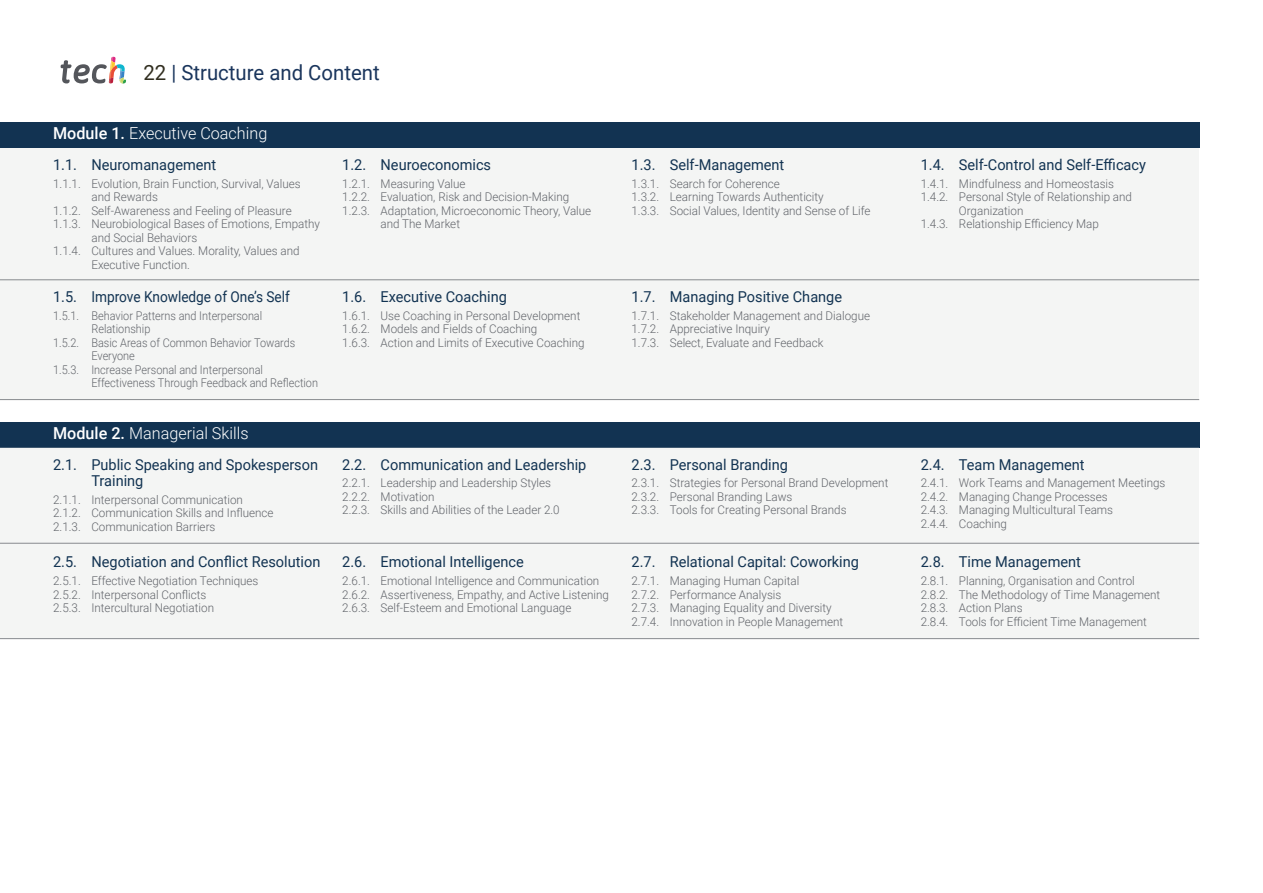
<style>
.page{position:relative;width:1263px;height:893px;background:#fff}
.page>*{position:absolute;margin:0;border:0;box-sizing:border-box;transform-origin:0 0}
.t1{font:21px "Roboto";color:#1a355c}
.t2{font:300 16.5px "Roboto";color:#fff}
.t3{font:15px/16.5px "Roboto";color:#123352}
.t4{font:300 12px/13.5px "Roboto";color:#61646a}
.t5{font:300 12px "Roboto";color:#61646a;scale:.91 1}
.s1{color:#312e20}
.s2{font-weight:500}
</style>
<div class="page">
<svg style="left:61px;top:57px;width:65px;height:27px"></svg>
<div style="left:0;top:422px;width:1199px;height:26px;background:#123352"></div>
<div style="left:0;top:448px;width:1199px;height:191px;background:#f4f5f4"></div>
<hr style="left:0;top:638px;width:1199px;height:1px;background:#878a8e">
<div style="left:0;top:122px;width:1199px;height:26px;background:#123352"></div>
<div style="left:0;top:148px;width:1199px;height:252px;background:#f4f5f4"></div>
<hr style="left:0;top:399px;width:1199px;height:1px;background:#878a8e">
<hr style="left:0;top:280px;width:1199px;height:1px;background:#878a8e">
<hr style="left:0;top:543px;width:1199px;height:1px;background:#878a8e">
<h1 class="t1" style="left:144px;top:57px;width:238px"><span class="s1">22</span> | Structure and Content</h1>
<h2 class="t2" style="left:53px;top:122px;width:216px"><span class="s2">Module 1.</span> Executive Coaching</h2>
<p class="t3" style="left:53px;top:156px;width:165px">1.1. Neuromanagement</p>
<p class="t4" style="left:53px;top:176px;width:249px">1.1.1. Evolution, Brain Function, Survival, Values</p>
<p class="t4" style="left:91px;top:190px;width:68px">and Rewards</p>
<p class="t4" style="left:53px;top:203px;width:240px">1.1.2. Self-Awareness and Feeling of Pleasure</p>
<p class="t4" style="left:53px;top:217px;width:268px">1.1.3. Neurobiological Bases of Emotions, Empathy</p>
<p class="t4" style="left:91px;top:230px;width:107px">and Social Behaviors</p>
<p class="t4" style="left:53px;top:244px;width:248px">1.1.4. Cultures and Values. Morality, Values and</p>
<p class="t4" style="left:91px;top:257px;width:100px">Executive Function.</p>
<p class="t3" style="left:53px;top:288px;width:238px">1.5. Improve Knowledge of One’s Self</p>
<p class="t5" style="left:53px;top:307px;width:231px">1.5.1. Behavior Patterns and Interpersonal</p>
<p class="t5" style="left:91px;top:320px;width:66px">Relationship</p>
<p class="t5" style="left:53px;top:334px;width:268px">1.5.2. Basic Areas of Common Behavior Towards</p>
<p class="t5" style="left:91px;top:347px;width:49px">Everyone</p>
<p class="t5" style="left:53px;top:361px;width:232px">1.5.3. Increase Personal and Interpersonal</p>
<p class="t5" style="left:91px;top:374px;width:251px">Effectiveness Through Feedback and Reflection</p>
<h2 class="t2" style="left:53px;top:422px;width:197px"><span class="s2">Module 2.</span> Managerial Skills</h2>
<p class="t3" style="left:91px;top:455px;width:228px;text-indent:-38px">2.1. Public Speaking and Spokesperson<br>Training</p>
<p class="t4" style="left:53px;top:492px;width:222px">2.1.1. Interpersonal Communication<br>2.1.2. Communication Skills and Influence<br>2.1.3. Communication Barriers</p>
<p class="t3" style="left:53px;top:553px;width:269px">2.5. Negotiation and Conflict Resolution</p>
<p class="t4" style="left:53px;top:573px;width:207px">2.5.1. Effective Negotiation Techniques<br>2.5.2. Interpersonal Conflicts<br>2.5.3. Intercultural Negotiation</p>
<p class="t3" style="left:342px;top:156px;width:150px">1.2. Neuroeconomics</p>
<p class="t4" style="left:342px;top:176px;width:125px">1.2.1. Measuring Value</p>
<p class="t4" style="left:342px;top:190px;width:228px">1.2.2. Evaluation, Risk and Decision-Making</p>
<p class="t4" style="left:342px;top:203px;width:250px">1.2.3. Adaptation, Microeconomic Theory, Value</p>
<p class="t4" style="left:381px;top:217px;width:81px">and The Market</p>
<p class="t3" style="left:342px;top:288px;width:166px">1.6. Executive Coaching</p>
<p class="t4" style="left:342px;top:308px;width:244px">1.6.1. Use Coaching in Personal Development<br>1.6.2. Models and Fields of Coaching<br>1.6.3. Action and Limits of Executive Coaching</p>
<p class="t3" style="left:342px;top:455px;width:246px">2.2. Communication and Leadership</p>
<p class="t4" style="left:342px;top:476px;width:219px">2.2.1. Leadership and Leadership Styles<br>2.2.2. Motivation<br>2.2.3. Skills and Abilities of the Leader 2.0</p>
<p class="t3" style="left:342px;top:553px;width:183px">2.6. Emotional Intelligence</p>
<p class="t4" style="left:342px;top:573px;width:268px">2.6.1. Emotional Intelligence and Communication<br>2.6.2. Assertiveness, Empathy, and Active Listening<br>2.6.3. Self-Esteem and Emotional Language</p>
<p class="t3" style="left:631px;top:156px;width:154px">1.3. Self-Management</p>
<p class="t4" style="left:631px;top:176px;width:241px">1.3.1. Search for Coherence<br>1.3.2. Learning Towards Authenticity<br>1.3.3. Social Values, Identity and Sense of Life</p>
<p class="t3" style="left:631px;top:288px;width:212px">1.7. Managing Positive Change</p>
<p class="t4" style="left:631px;top:308px;width:240px">1.7.1. Stakeholder Management and Dialogue<br>1.7.2. Appreciative Inquiry<br>1.7.3. Select, Evaluate and Feedback</p>
<p class="t3" style="left:631px;top:455px;width:158px">2.3. Personal Branding</p>
<p class="t4" style="left:631px;top:476px;width:258px">2.3.1. Strategies for Personal Brand Development<br>2.3.2. Personal Branding Laws<br>2.3.3. Tools for Creating Personal Brands</p>
<p class="t3" style="left:631px;top:553px;width:229px">2.7. Relational Capital: Coworking</p>
<p class="t4" style="left:631px;top:573px;width:213px">2.7.1. Managing Human Capital<br>2.7.2. Performance Analysis<br>2.7.3. Managing Equality and Diversity 2.7.4. Innovation in People Management</p>
<p class="t3" style="left:921px;top:156px;width:227px">1.4. Self-Control and Self-Efficacy</p>
<p class="t4" style="left:921px;top:176px;width:195px">1.4.1. Mindfulness and Homeostasis</p>
<p class="t4" style="left:921px;top:190px;width:213px">1.4.2. Personal Style of Relationship and</p>
<p class="t4" style="left:959px;top:203px;width:66px">Organization</p>
<p class="t4" style="left:921px;top:217px;width:180px">1.4.3. Relationship Efficiency Map</p>
<p class="t3" style="left:921px;top:455px;width:165px">2.4. Team Management</p>
<p class="t4" style="left:921px;top:476px;width:246px">2.4.1. Work Teams and Management Meetings<br>2.4.2. Managing Change Processes<br>2.4.3. Managing Multicultural Teams<br>2.4.4. Coaching</p>
<p class="t3" style="left:921px;top:553px;width:162px">2.8. Time Management</p>
<p class="t4" style="left:921px;top:573px;width:241px">2.8.1. Planning, Organisation and Control 2.8.2. The Methodology of Time Management 2.8.3. Action Plans<br>2.8.4. Tools for Efficient Time Management</p>
</div>
